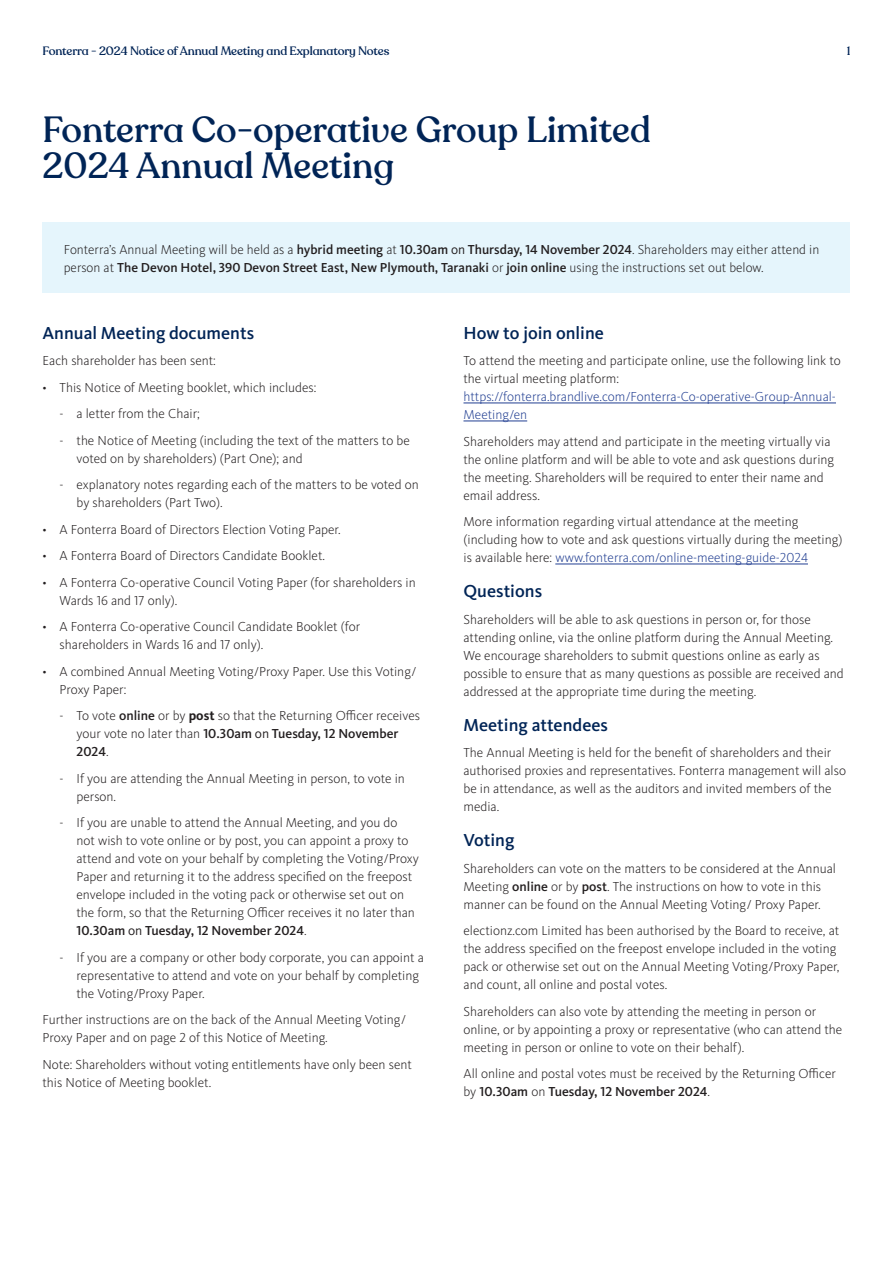
<style>
.page{position:relative;width:893px;height:1263px;background:#fff}
.page>*{position:absolute;margin:0;border:0;box-sizing:border-box;transform-origin:0 0}
.HEADING_1{font:500 36px/36px "Recoleta Alt";color:#002456}
.sub{font:500 18px "Kievit OT";color:#002456}
.t1{font:300 13.5px/18px "Kievit OT";color:#231f20}
.t2{font:500 12px "Recoleta Alt";letter-spacing:-.01em;color:#002456}
.s1{font-weight:500}
.s2{font-weight:400}
.s3{font-weight:700}
.s4{color:#223f92}
</style>
<div class="page">
<div style="left:43px;top:222px;width:807px;height:71px;background:#e5f5fc"></div>
<hr style="left:463px;top:403px;width:373px;height:1px;background:#223f92">
<hr style="left:463px;top:421px;width:64px;height:1px;background:#223f92">
<hr style="left:555px;top:564px;width:253px;height:1px;background:#223f92">
<p class="t2" style="left:43px;top:43px;width:348px">Fonterra - 2024 Notice of Annual Meeting and Explanatory Notes</p>
<p class="t2" style="left:847px;top:43px;width:5px">1</p>
<p class="HEADING_1" style="left:43px;top:113px;width:610px">Fonterra Co-operative Group Limited<br>2024 Annual Meeting</p>
<p class="t1" style="left:64px;top:241px;width:757px">Fonterra’s Annual Meeting will be held as a <span class="s1">hybrid meeting</span> at <span class="s1">10.30am</span> <span class="s2">on</span> <span class="s1">Thursday, 14 November 2024</span>. Shareholders may either attend in person at <span class="s1">The Devon Hotel, 390 Devon Street East, New Plymouth, Taranaki</span> or <span class="s1">join online</span> using the instructions set out below.</p>
<p class="sub" style="left:43px;top:322px;width:213px">Annual Meeting documents</p>
<p class="t1" style="left:43px;top:352px;width:175px">Each shareholder has been sent:</p>
<p class="t1" style="left:43px;top:378px;width:275px">• This Notice of Meeting booklet, which includes:</p>
<p class="t1" style="left:60px;top:405px;width:142px">- a letter from the Chair;</p>
<p class="t1" style="left:77px;top:431px;width:335px;text-indent:-17px">- the Notice of Meeting (including the text of the matters to be voted on by shareholders) (Part One); and</p>
<p class="t1" style="left:77px;top:476px;width:344px;text-indent:-17px">- explanatory notes regarding each of the matters to be voted on by shareholders (Part Two).</p>
<p class="t1" style="left:43px;top:520px;width:300px">• A Fonterra Board of Directors Election Voting Paper.</p>
<p class="t1" style="left:43px;top:547px;width:284px">• A Fonterra Board of Directors Candidate Booklet.</p>
<p class="t1" style="left:60px;top:573px;width:358px;text-indent:-17px">• A Fonterra Co-operative Council Voting Paper (for shareholders in<br>Wards 16 and 17 only).</p>
<p class="t1" style="left:60px;top:618px;width:302px;text-indent:-17px">• A Fonterra Co-operative Council Candidate Booklet (for shareholders in Wards 16 and 17 only).</p>
<p class="t1" style="left:60px;top:662px;width:358px;text-indent:-17px">• A combined Annual Meeting Voting/Proxy Paper. Use this Voting/<br>Proxy Paper:</p>
<p class="t1" style="left:77px;top:707px;width:345px;text-indent:-17px">- To vote <span class="s1">online</span> or by <span class="s3">post</span> so that the Returning Officer receives your vote no later than <span class="s1">10.30am</span> <span class="s2">on</span> <span class="s1">Tuesday, 12 November<br>2024</span>.</p>
<p class="t1" style="left:77px;top:769px;width:330px;text-indent:-17px">- If you are attending the Annual Meeting in person, to vote in person.</p>
<p class="t1" style="left:77px;top:814px;width:344px;text-indent:-17px">- If you are unable to attend the Annual Meeting, and you do not wish to vote online or by post, you can appoint a proxy to attend and vote on your behalf by completing the Voting/Proxy Paper and returning it to the address specified on the freepost envelope included in the voting pack or otherwise set out on the form, so that the Returning Officer receives it no later than <span class="s1">10.30am</span> <span class="s2">on</span> <span class="s1">Tuesday, 12 November 2024</span>.</p>
<p class="t1" style="left:77px;top:948px;width:349px;text-indent:-17px">- If you are a company or other body corporate, you can appoint a representative to attend and vote on your behalf by completing the Voting/Proxy Paper.</p>
<p class="t1" style="left:43px;top:1011px;width:365px">Further instructions are on the back of the Annual Meeting Voting/<br>Proxy Paper and on page 2 of this Notice of Meeting.</p>
<p class="t1" style="left:43px;top:1055px;width:371px">Note: Shareholders without voting entitlements have only been sent this Notice of Meeting booklet.</p>
<p class="sub" style="left:463px;top:322px;width:142px">How to join online</p>
<p class="t1" style="left:463px;top:352px;width:379px">To attend the meeting and participate online, use the following link to the virtual meeting platform: <span class="s4">https://fonterra.brandlive.com/Fonterra-Co-operative-Group-Annual-Meeting/en</span></p>
<p class="t1" style="left:463px;top:432px;width:372px">Shareholders may attend and participate in the meeting virtually via the online platform and will be able to vote and ask questions during the meeting. Shareholders will be required to enter their name and email address.</p>
<p class="t1" style="left:463px;top:513px;width:380px">More information regarding virtual attendance at the meeting (including how to vote and ask questions virtually during the meeting) is available here: <span class="s4">www.fonterra.com/online-meeting-guide-2024</span></p>
<p class="sub" style="left:463px;top:580px;width:80px">Questions</p>
<p class="t1" style="left:463px;top:610px;width:382px">Shareholders will be able to ask questions in person or, for those attending online, via the online platform during the Annual Meeting.<br>We encourage shareholders to submit questions online as early as possible to ensure that as many questions as possible are received and addressed at the appropriate time during the meeting.</p>
<p class="sub" style="left:463px;top:714px;width:146px">Meeting attendees</p>
<p class="t1" style="left:463px;top:744px;width:384px">The Annual Meeting is held for the benefit of shareholders and their authorised proxies and representatives. Fonterra management will also be in attendance, as well as the auditors and invited members of the media.</p>
<p class="sub" style="left:463px;top:829px;width:53px">Voting</p>
<p class="t1" style="left:463px;top:859px;width:374px">Shareholders can vote on the matters to be considered at the Annual<br>Meeting <span class="s1">online</span> or by <span class="s1">post</span>. The instructions on how to vote in this manner can be found on the Annual Meeting Voting/ Proxy Paper.</p>
<p class="t1" style="left:463px;top:922px;width:377px">electionz.com Limited has been authorised by the Board to receive, at the address specified on the freepost envelope included in the voting pack or otherwise set out on the Annual Meeting Voting/Proxy Paper, and count, all online and postal votes.</p>
<p class="t1" style="left:463px;top:1002px;width:380px">Shareholders can also vote by attending the meeting in person or online, or by appointing a proxy or representative (who can attend the meeting in person or online to vote on their behalf).</p>
<p class="t1" style="left:463px;top:1065px;width:374px">All online and postal votes must be received by the Returning Officer by <span class="s1">10.30am</span> on <span class="s1">Tuesday, 12 November 2024</span>.</p>
</div>
